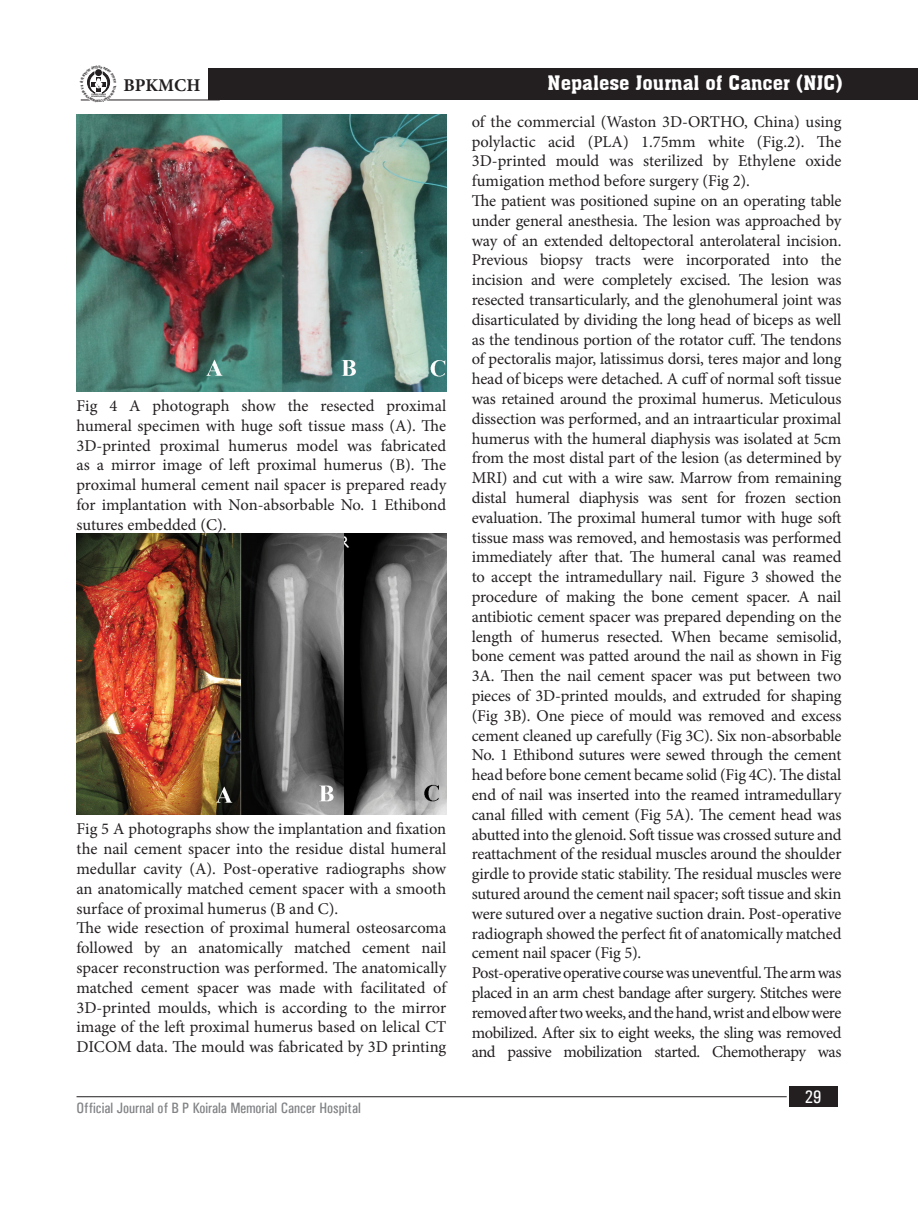
<style>
.page{position:relative;width:918px;height:1215px;background:#fff}
.page>*{position:absolute;margin:0;border:0;box-sizing:border-box;transform-origin:0 0}
.t1{font:19.5px "Aachen BT";color:#fff}
.t2{font:700 18px "Minion Pro";letter-spacing:-.005em;color:#231f20}
.t3{font:18px "Univers Condensed";color:#fff}
.t4{font:16.5px/19.8px "Minion Pro";letter-spacing:-.005em;color:#231f20;text-align:justify}
.t5{font:15px "Univers Condensed";color:#808285}
.t6{font:600 2.1px/2.1px "Franklin Gothic";letter-spacing:.005em;color:#231f20;scale:.89 1}
</style>
<div class="page">
<hr style="left:77px;top:1096px;width:710px;height:1px;background:#231f20">
<div style="left:789px;top:1087px;width:48px;height:20px;background:#231f20"></div>
<hr style="left:81px;top:100px;width:139px;height:1px;background:#231f20">
<div style="left:209px;top:68px;width:709px;height:32px;background:#231f20"></div>
<img style="left:77px;top:115px;width:369px;height:276px">
<img style="left:77px;top:533px;width:369px;height:282px">
<svg style="left:80px;top:69px;width:37px;height:32px"></svg>
<p class="t6" style="left:92px;top:94px;width:18px">2049BS/1992AD<br>BPKMCH,NEPAL</p>
<p class="t2" style="left:124px;top:72px;width:78px">BPKMCH</p>
<p class="t1" style="left:548px;top:71px;width:297px">Nepalese Journal of Cancer (NJC)</p>
<p class="t4" style="left:77px;top:396px;width:371px">Fig 4 A photograph show the resected proximal humeral specimen with huge soft tissue mass (A). The 3D-printed proximal humerus model was fabricated as a mirror image of left proximal humerus (B). The proximal humeral cement nail spacer is prepared ready for implantation with Non-absorbable No. 1 Ethibond sutures embedded (C).</p>
<p class="t4" style="left:77px;top:819px;width:371px">Fig 5 A photographs show the implantation and fixation the nail cement spacer into the residue distal humeral medullar cavity (A). Post-operative radiographs show an anatomically matched cement spacer with a smooth surface of proximal humerus (B and C).</p>
<p class="t4" style="left:77px;top:918px;width:371px">The wide resection of proximal humeral osteosarcoma followed by an anatomically matched cement nail spacer reconstruction was performed. The anatomically matched cement spacer was made with facilitated of 3D-printed moulds, which is according to the mirror image of the left proximal humerus based on lelical CT DICOM data. The mould was fabricated by 3D printing</p>
<p class="t5" style="left:77px;top:1099px;width:286px">Official Journal of B P Koirala Memorial Cancer Hospital</p>
<p class="t4" style="left:472px;top:112px;width:371px">of the commercial (Waston 3D-ORTHO, China) using polylactic acid (PLA) 1.75mm white (Fig.2). The 3D-printed mould was sterilized by Ethylene oxide fumigation method before surgery (Fig 2).</p>
<p class="t4" style="left:472px;top:191px;width:371px">The patient was positioned supine on an operating table under general anesthesia. The lesion was approached by way of an extended deltopectoral anterolateral incision.<br>Previous biopsy tracts were incorporated into the incision and were completely excised. The lesion was resected transarticularly, and the glenohumeral joint was disarticulated by dividing the long head of biceps as well as the tendinous portion of the rotator cuff. The tendons of pectoralis major, latissimus dorsi, teres major and long head of biceps were detached. A cuff of normal soft tissue was retained around the proximal humerus. Meticulous dissection was performed, and an intraarticular proximal humerus with the humeral diaphysis was isolated at 5cm from the most distal part of the lesion (as determined by MRI) and cut with a wire saw. Marrow from remaining distal humeral diaphysis was sent for frozen section evaluation. The proximal humeral tumor with huge soft tissue mass was removed, and hemostasis was performed immediately after that. The humeral canal was reamed to accept the intramedullary nail. Figure 3 showed the procedure of making the bone cement spacer. A nail antibiotic cement spacer was prepared depending on the length of humerus resected. When became semisolid, bone cement was patted around the nail as shown in Fig 3A. Then the nail cement spacer was put between two pieces of 3D-printed moulds, and extruded for shaping (Fig 3B). One piece of mould was removed and excess cement cleaned up carefully (Fig 3C). Six non-absorbable No. 1 Ethibond sutures were sewed through the cement head before bone cement became solid (Fig 4C). The distal end of nail was inserted into the reamed intramedullary canal filled with cement (Fig 5A). The cement head was abutted into the glenoid. Soft tissue was crossed suture and reattachment of the residual muscles around the shoulder girdle to provide static stability. The residual muscles were sutured around the cement nail spacer; soft tissue and skin were sutured over a negative suction drain. Post-operative radiograph showed the perfect fit of anatomically matched cement nail spacer (Fig 5).</p>
<p class="t4" style="left:472px;top:963px;width:371px">Post-operative operative course was uneventful. The arm was placed in an arm chest bandage after surgery. Stitches were removed after two weeks, and the hand, wrist and elbow were mobilized. After six to eight weeks, the sling was removed and passive mobilization started. Chemotherapy was</p>
<p class="t3" style="left:805px;top:1086px;width:18px">29</p>
</div>
